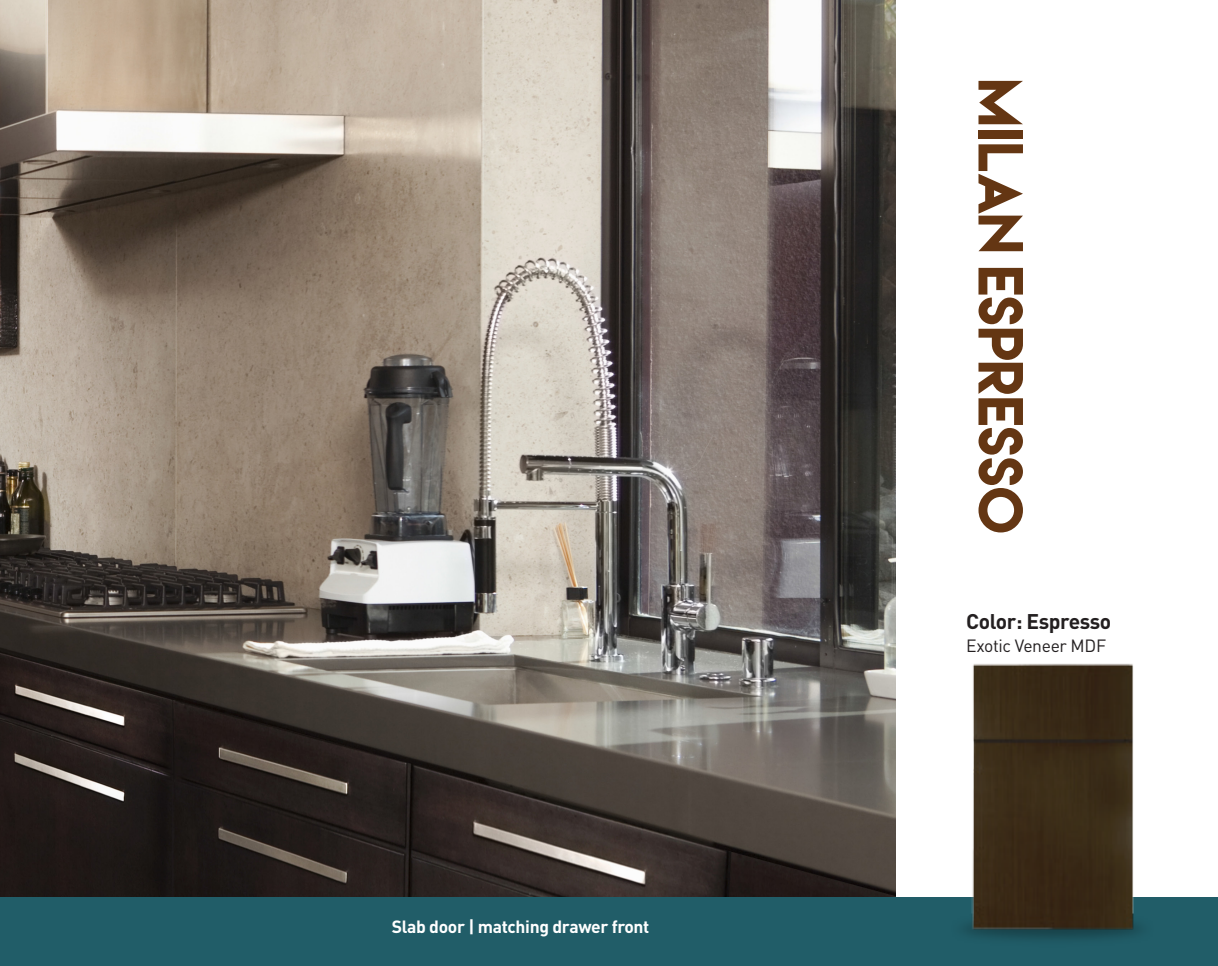
<style>
.page{position:relative;width:1218px;height:966px;background:#fff}
.page>*{position:absolute;margin:0;border:0;box-sizing:border-box;transform-origin:0 0}
.t1{font:56.52px "Lemon Milk";letter-spacing:-.01em;color:#643613}
.t2{font:700 21px "DIN Pro";letter-spacing:-.02em;color:#231f20}
.t3{font:700 17.5px "DIN Pro";letter-spacing:-.02em;color:#fff}
.t4{font:17.5px "DIN Pro";letter-spacing:-.02em;color:#231f20}
</style>
<div class="page">
<img style="left:0;top:0;width:895px;height:896px">
<div style="left:0;top:896px;width:1218px;height:70px;background:#215d68"></div>
<img style="left:942px;top:663px;width:218px;height:276px">
<p class="t3" style="left:392px;top:914px;width:259px">Slab door | matching drawer front</p>
<p class="t1" style="left:1029px;top:81px;width:455px;rotate:90deg">Milan Espresso</p>
<p class="t2" style="left:966px;top:607px;width:146px">Color: Espresso</p>
<p class="t4" style="left:966px;top:633px;width:141px">Exotic Veneer MDF</p>
</div>
